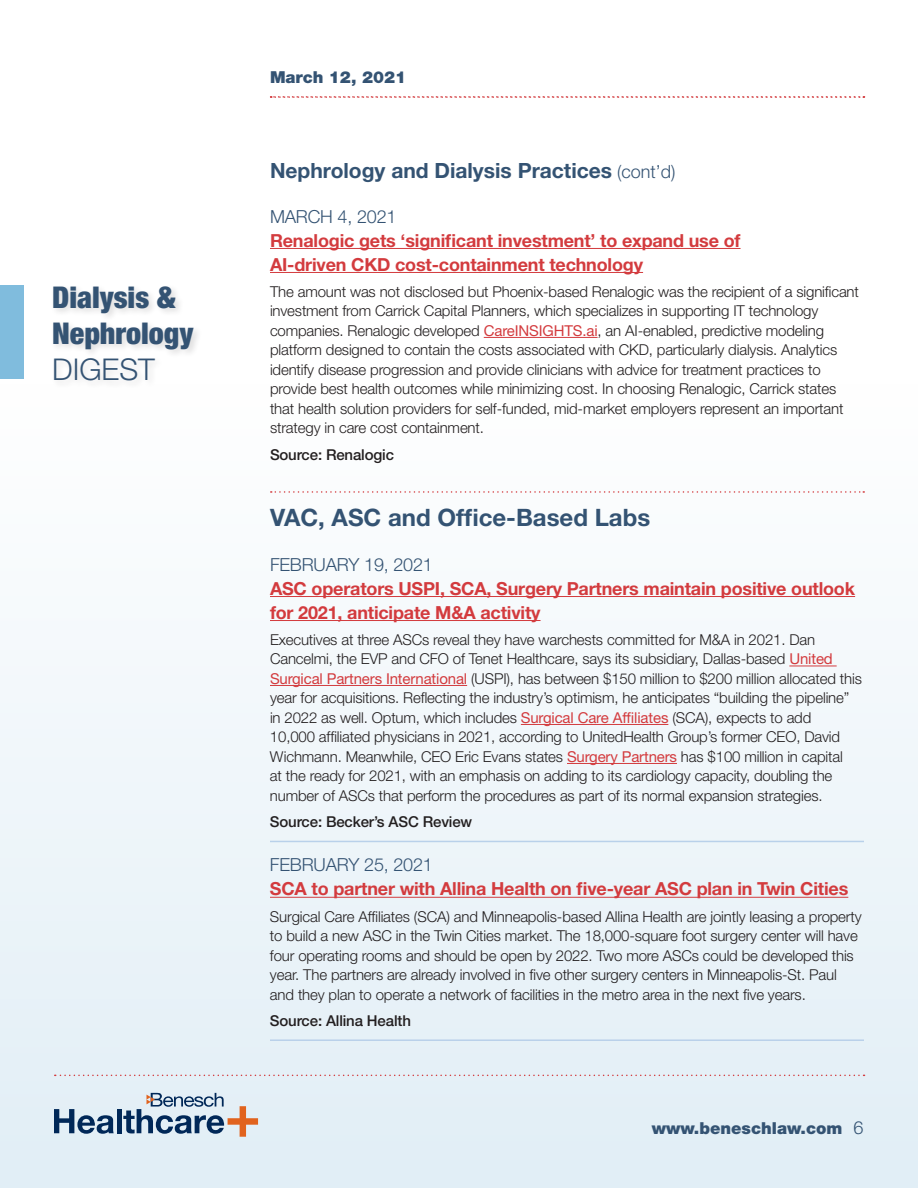
<style>
.page{position:relative;width:918px;height:1188px;background:#fff}
.page>*{position:absolute;margin:0;border:0;box-sizing:border-box;transform-origin:0 0}
.t1{font:900 condensed 30px/36px "Helvetica Neue";color:#345373}
.t2{font:700 24px "Helvetica Neue";color:#345373}
.t3{font:700 21px "Helvetica Neue";color:#345373}
.Neph_BoldHyperlink_R{font:700 18px/24px "Helvetica Neue";letter-spacing:-.01em;color:#d33b3e}
.Date{font:300 18px "Helvetica Neue";letter-spacing:-.01em;color:#345373}
.t4{font:900 16.5px "Helvetica Neue";color:#345373}
.Neph_Text_10_13{font:300 15px/19.5px "Helvetica Neue";letter-spacing:-.01em;color:#231f20}
.Source_RuleUnder{font:500 15px "Helvetica Neue";letter-spacing:-.01em;color:#231f20}
.s1{font-weight:300;font-stretch:normal}
.s2{font-weight:300;font-size:18px}
.s3{font-weight:400;color:#d33b3e}
</style>
<div class="page">
<div style="left:0;top:385px;width:918px;height:803px;background:linear-gradient(to bottom,#fefefe,#e1eef6)"></div>
<hr style="left:270px;top:248px;width:471px;height:1px;background:#d33b3e">
<hr style="left:270px;top:272px;width:373px;height:1px;background:#d33b3e">
<hr style="left:484px;top:337px;width:114px;height:1px;background:#d33b3e">
<div style="left:0;top:285px;width:23px;height:93px;background:#80bcdd"></div>
<svg style="left:55px;top:1075px;width:810px;height:1px"></svg>
<svg style="left:54px;top:1109px;width:60px;height:25px"></svg>
<hr style="left:117px;top:1109px;width:4px;height:24px;background:#002858">
<svg style="left:123px;top:1093px;width:135px;height:44px;background:#adb7c2"></svg>
<div style="left:51px;top:284px;width:152px;height:105px;background:#231f20;opacity:.15"></div>
<svg style="left:271px;top:96px;width:594px;height:2px"></svg>
<svg style="left:271px;top:491px;width:593px;height:2px"></svg>
<hr style="left:270px;top:596px;width:585px;height:1px;background:#d33b3e">
<hr style="left:270px;top:620px;width:271px;height:1px;background:#d33b3e">
<hr style="left:789px;top:666px;width:48px;height:1px;background:#d33b3e">
<hr style="left:270px;top:685px;width:197px;height:1px;background:#d33b3e">
<hr style="left:521px;top:724px;width:147px;height:1px;background:#d33b3e">
<hr style="left:567px;top:763px;width:110px;height:1px;background:#d33b3e">
<hr style="left:270px;top:841px;width:594px;height:1px;background:#b9d1ea">
<hr style="left:270px;top:897px;width:578px;height:1px;background:#d33b3e">
<hr style="left:270px;top:1039px;width:594px;height:2px;background:#b9d1ea">
<p class="t1" style="left:52px;top:279px;width:143px">Dialysis &amp;<br>Nephrology<br><span class="s1">DIGEST</span></p>
<p class="t4" style="left:270px;top:67px;width:138px">March 12, 2021</p>
<p class="t3" style="left:270px;top:158px;width:407px">Nephrology and Dialysis Practices <span class="s2">(cont’d)</span></p>
<p class="Date" style="left:270px;top:205px;width:128px">MARCH 4, 2021</p>
<p class="Neph_BoldHyperlink_R" style="left:270px;top:228px;width:472px">Renalogic gets ‘significant investment’ to expand use of<br>AI-driven CKD cost-containment technology</p>
<p class="Neph_Text_10_13" style="left:270px;top:282px;width:591px">The amount was not disclosed but Phoenix-based Renalogic was the recipient of a significant investment from Carrick Capital Planners, which specializes in supporting IT technology companies. Renalogic developed <span class="s3">CareINSIGHTS.ai</span>, an AI-enabled, predictive modeling platform designed to contain the costs associated with CKD, particularly dialysis. Analytics identify disease progression and provide clinicians with advice for treatment practices to provide best health outcomes while minimizing cost. In choosing Renalogic, Carrick states that health solution providers for self-funded, mid-market employers represent an important strategy in care cost containment.</p>
<p class="Source_RuleUnder" style="left:270px;top:445px;width:126px">Source: Renalogic</p>
<p class="t2" style="left:270px;top:503px;width:382px">VAC, ASC and Office-Based Labs</p>
<p class="Date" style="left:270px;top:553px;width:164px">FEBRUARY 19, 2021</p>
<p class="Neph_BoldHyperlink_R" style="left:270px;top:576px;width:587px">ASC operators USPI, SCA, Surgery Partners maintain positive outlook for 2021, anticipate M&amp;A activity</p>
<p class="Neph_Text_10_13" style="left:270px;top:630px;width:593px">Executives at three ASCs reveal they have warchests committed for M&amp;A in 2021. Dan Cancelmi, the EVP and CFO of Tenet Healthcare, says its subsidiary, Dallas-based <span class="s3">United Surgical Partners International</span> (USPI), has between $150 million to $200 million allocated this year for acquisitions. Reflecting the industry’s optimism, he anticipates “building the pipeline” in 2022 as well. Optum, which includes <span class="s3">Surgical Care Affiliates</span> (SCA), expects to add<br>10,000 affiliated physicians in 2021, according to UnitedHealth Group’s former CEO, David Wichmann. Meanwhile, CEO Eric Evans states <span class="s3">Surgery Partners</span> has $100 million in capital<br>at the ready for 2021, with an emphasis on adding to its cardiology capacity, doubling the number of ASCs that perform the procedures as part of its normal expansion strategies.</p>
<p class="Source_RuleUnder" style="left:270px;top:813px;width:204px">Source: Becker’s ASC Review</p>
<p class="Date" style="left:270px;top:854px;width:164px">FEBRUARY 25, 2021</p>
<p class="Neph_BoldHyperlink_R" style="left:270px;top:877px;width:580px">SCA to partner with Allina Health on five-year ASC plan in Twin Cities</p>
<p class="Neph_Text_10_13" style="left:270px;top:906px;width:593px">Surgical Care Affiliates (SCA) and Minneapolis-based Allina Health are jointly leasing a property to build a new ASC in the Twin Cities market. The 18,000-square foot surgery center will have four operating rooms and should be open by 2022. Two more ASCs could be developed this year. The partners are already involved in five other surgery centers in Minneapolis-St. Paul and they plan to operate a network of facilities in the metro area in the next five years.</p>
<p class="Source_RuleUnder" style="left:270px;top:1012px;width:142px">Source: Allina Health</p>
<p class="t4" style="left:652px;top:1119px;width:213px">www.beneschlaw.com <span class="s2">6</span></p>
</div>
